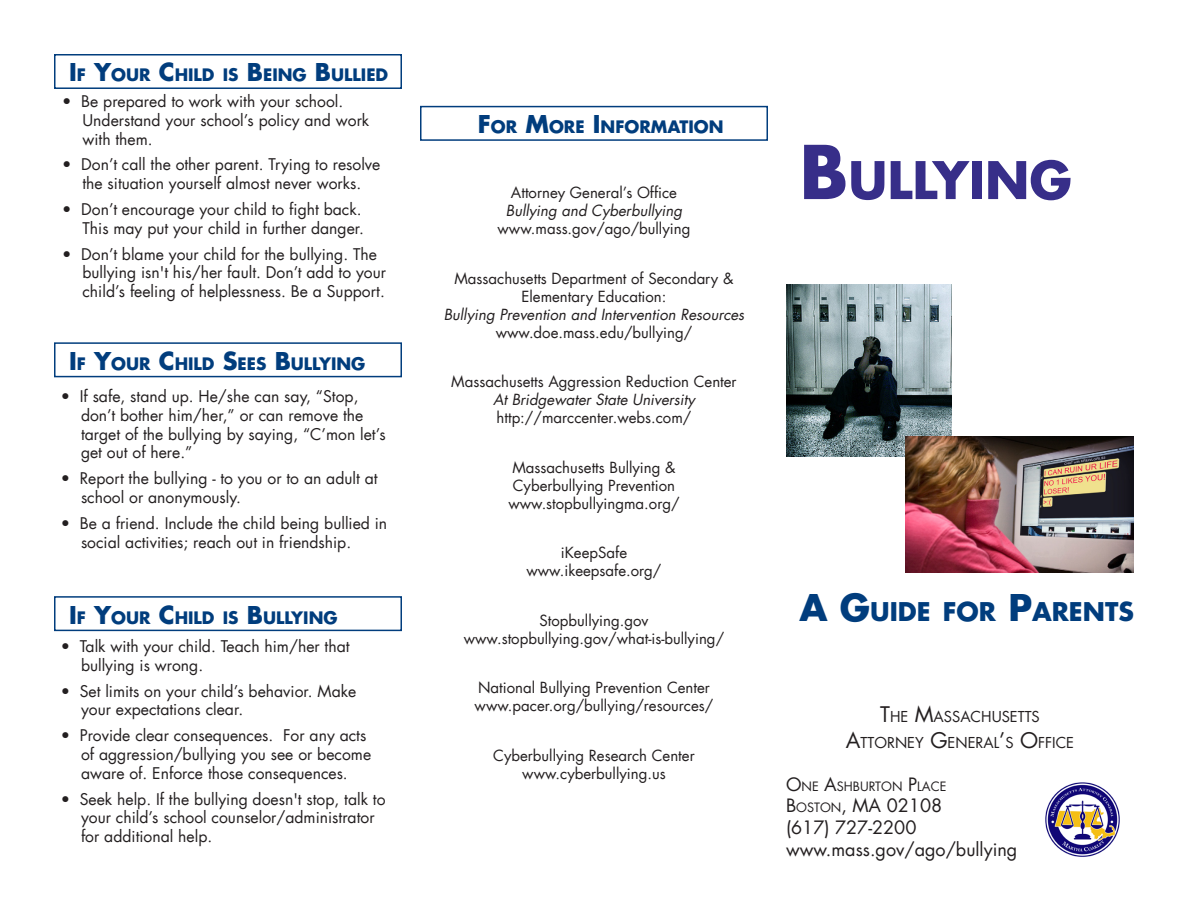
<style>
.page{position:relative;width:1188px;height:918px;background:#fff}
.page>*{position:absolute;margin:0;border:0;box-sizing:border-box;transform-origin:0 0}
._2_-_Content_Heading{font:700 50.4px "Futura LT";color:#372e89}
._2_-_Content_Heading-2{font:700 25.2px "Futura LT";color:#013d7d}
.t1{font:18px "Futura LT";color:#231f20}
.t2{font:18px "Futura LT";color:#231f20}
._2_-_Content_Heading-3{font:700 16.8px "Futura LT";color:#013d7d}
.bullets{font:15.75px/18.9px "Futura LT";color:#231f20}
.Paragraph_Style_1{font:15px/18px "Futura LT";color:#231f20;text-align:center}
.Paragraph_Style_1-2{font:italic 15px "Futura LT";color:#231f20}
.t3{font:14.7px/25.2px "Futura LT";color:#231f20;text-align:center}
.t4{font:12.6px "Futura LT";color:#231f20}
.s1{font-size:24px}
.s2{font-size:72px}
.s3{font-size:36px}
.s4{font-size:21px}
.s5{font-size:18px}
.s6{font-size:12.6px}
</style>
<div class="page">
<img style="left:1045px;top:782px;width:75px;height:75px">
<div style="left:54px;top:54px;width:348px;height:35px;border:2px solid #013d7d"></div>
<div style="left:54px;top:596px;width:348px;height:35px;border:2px solid #013d7d"></div>
<div style="left:54px;top:342px;width:348px;height:35px;border:2px solid #013d7d"></div>
<img style="left:786px;top:284px;width:166px;height:173px">
<div style="left:420px;top:106px;width:348px;height:35px;border:2px solid #013d7d"></div>
<img style="left:906px;top:436px;width:228px;height:137px">
<p class="_2_-_Content_Heading-3" style="left:69px;top:64px;width:321px"><span class="s1">I</span> F <span class="s1">Y</span>OUR <span class="s1">C</span>HILD IS <span class="s1">B</span>EING <span class="s1">B</span>ULLIED</p>
<p class="bullets" style="left:82px;top:92px;width:288px;text-indent:-20px">• Be prepared to work with your school.<br>Understand your school’s policy and work with them.</p>
<p class="bullets" style="left:62px;top:155px;width:320px;text-align:center">• Don’t call the other parent. Trying to resolve the situation yourself almost never works.</p>
<p class="bullets" style="left:62px;top:200px;width:303px;text-align:right">• Don’t encourage your child to fight back.<br>This may put your child in further danger.</p>
<p class="bullets" style="left:82px;top:244px;width:305px;text-indent:-20px">• Don’t blame your child for the bullying. The bullying isn't his/her fault. Don’t add to your child’s feeling of helplessness. Be a Support.</p>
<p class="_2_-_Content_Heading-3" style="left:69px;top:352px;width:298px"><span class="s1">I</span> F <span class="s1">Y</span>OUR <span class="s1">C</span>HILD <span class="s1">S</span>EES <span class="s1">B</span>ULLYING</p>
<p class="bullets" style="left:81px;top:387px;width:306px;text-indent:-20px">• If safe, stand up. He/she can say, “Stop, don’t bother him/her,” or can remove the target of the bullying by saying, “C’mon let’s get out of here.”</p>
<p class="bullets" style="left:81px;top:469px;width:298px;text-indent:-20px">• Report the bullying - to you or to an adult at school or anonymously.</p>
<p class="bullets" style="left:81px;top:514px;width:308px;text-indent:-20px">• Be a friend. Include the child being bullied in social activities; reach out in friendship.</p>
<p class="_2_-_Content_Heading-3" style="left:69px;top:606px;width:270px"><span class="s1">I</span> F <span class="s1">Y</span>OUR <span class="s1">C</span>HILD IS <span class="s1">B</span>ULLYING</p>
<p class="bullets" style="left:81px;top:637px;width:270px;text-indent:-20px">• Talk with your child. Teach him/her that bullying is wrong.</p>
<p class="bullets" style="left:81px;top:681px;width:277px;text-indent:-20px">• Set limits on your child’s behavior. Make your expectations clear.</p>
<p class="bullets" style="left:81px;top:726px;width:292px;text-indent:-20px">• Provide clear consequences. For any acts of aggression/bullying you see or become aware of. Enforce those consequences.</p>
<p class="bullets" style="left:81px;top:789px;width:306px;text-indent:-20px">• Seek help. If the bullying doesn't stop, talk to your child’s school counselor/administrator for additional help.</p>
<p class="_2_-_Content_Heading-3" style="left:478px;top:116px;width:247px"><span class="s1">F</span>OR <span class="s1">M</span>ORE <span class="s1">I</span> NFORMATION</p>
<p class="Paragraph_Style_1" style="left:511px;top:184px;width:168px">Attorney General’s Office</p>
<p class="Paragraph_Style_1-2" style="left:506px;top:201px;width:178px">Bullying and Cyberbullying</p>
<p class="Paragraph_Style_1" style="left:498px;top:220px;width:194px">www.mass.gov/ago/bullying</p>
<p class="Paragraph_Style_1" style="left:455px;top:269px;width:280px">Massachusetts Department of Secondary &amp;<br>Elementary Education:</p>
<p class="Paragraph_Style_1-2" style="left:444px;top:305px;width:302px">Bullying Prevention and Intervention Resources</p>
<p class="Paragraph_Style_1" style="left:496px;top:323px;width:198px">www.doe.mass.edu/bullying/</p>
<p class="Paragraph_Style_1" style="left:451px;top:373px;width:287px">Massachusetts Aggression Reduction Center</p>
<p class="Paragraph_Style_1-2" style="left:493px;top:390px;width:203px">At Bridgewater State University</p>
<p class="Paragraph_Style_1" style="left:497px;top:409px;width:196px">http://marccenter.webs.com/</p>
<p class="Paragraph_Style_1" style="left:512px;top:458px;width:165px">Massachusetts Bullying &amp;</p>
<p class="Paragraph_Style_1" style="left:513px;top:476px;width:164px">Cyberbullying Prevention</p>
<p class="Paragraph_Style_1" style="left:508px;top:494px;width:173px">www.stopbullyingma.org/</p>
<p class="Paragraph_Style_1" style="left:561px;top:544px;width:68px">iKeepSafe</p>
<p class="Paragraph_Style_1" style="left:527px;top:562px;width:136px">www.ikeepsafe.org/</p>
<p class="Paragraph_Style_1" style="left:540px;top:611px;width:110px">Stopbullying.gov</p>
<p class="Paragraph_Style_1" style="left:464px;top:629px;width:262px">www.stopbullying.gov/what-is-bullying/</p>
<p class="Paragraph_Style_1" style="left:478px;top:679px;width:233px">National Bullying Prevention Center</p>
<p class="Paragraph_Style_1" style="left:475px;top:697px;width:240px">www.pacer.org/bullying/resources/</p>
<p class="Paragraph_Style_1" style="left:493px;top:746px;width:203px">Cyberbullying Research Center</p>
<p class="Paragraph_Style_1" style="left:522px;top:764px;width:145px">www.cyberbullying.us</p>
<p class="_2_-_Content_Heading" style="left:800px;top:147px;width:274px"><span class="s2">B</span>ULLYING</p>
<p class="_2_-_Content_Heading-2" style="left:800px;top:594px;width:336px"><span class="s3">A G</span>UIDE FOR <span class="s3">P</span>ARENTS</p>
<p class="t3" style="left:846px;top:705px;width:230px"><span class="s4">T</span>HE <span class="s4">M</span>ASSACHUSETTS<br><span class="s4">A</span>TTORNEY <span class="s4">G</span>ENERAL<span class="s4">’</span>S <span class="s4">O</span>FFICE</p>
<p class="t4" style="left:786px;top:778px;width:162px"><span class="s5">O</span>NE <span class="s5">A</span>SHBURTON <span class="s5">P</span>LACE</p>
<p class="t2" style="left:786px;top:794px;width:158px">B<span class="s6">OSTON</span>, MA 02108</p>
<p class="t1" style="left:786px;top:816px;width:132px">(617) 727-2200</p>
<p class="t1" style="left:786px;top:837px;width:233px">www.mass.gov/ago/bullying</p>
</div>
